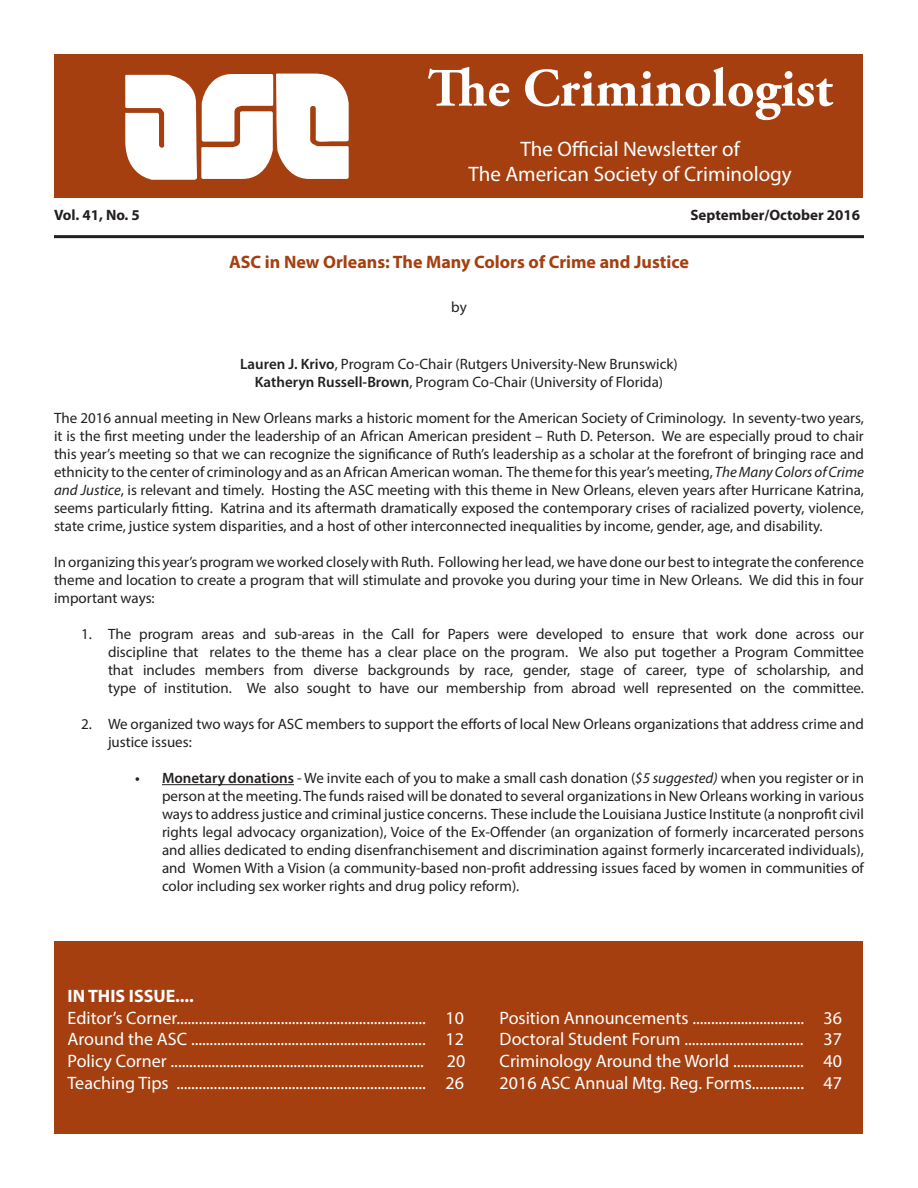
<style>
.page{position:relative;width:918px;height:1188px;background:#fff}
.page>*{position:absolute;margin:0;border:0;box-sizing:border-box;transform-origin:0 0}
.t1{font:700 54px "Adobe Garamond Pro";color:#fff}
.t2{font:21px/25.2px "Myriad Pro";color:#fff;text-align:center}
.t3{font:18px "Myriad Pro";color:#fff}
.t4{font:700 18px "Myriad Pro";color:#a53f0f}
.t5{font:700 18px "Myriad Pro";color:#fff}
.t6{font:15px/18px "Myriad Pro";color:#231f20;text-align:justify}
.t7{font:700 15px "Myriad Pro";color:#231f20}
.s1{font-weight:600}
.s2{font-style:italic}
</style>
<div class="page">
<div style="left:55px;top:55px;width:808px;height:143px;background:#a53f0f"></div>
<hr style="left:54px;top:235px;width:810px;height:3px;background:#231f20">
<hr style="left:162px;top:784px;width:132px;height:1px;background:#231f20">
<svg style="left:125px;top:73px;width:224px;height:107px;background:#efded6"></svg>
<div style="left:55px;top:942px;width:808px;height:192px;background:#a53f0f"></div>
<p class="t1" style="left:428px;top:57px;width:407px">The Criminologist</p>
<p class="t2" style="left:468px;top:136px;width:325px">The Official Newsletter of<br>The American Society of Criminology</p>
<p class="t7" style="left:54px;top:206px;width:87px">Vol. 41, No. 5</p>
<p class="t7" style="left:690px;top:206px;width:171px">September/October 2016</p>
<p class="t4" style="left:229px;top:251px;width:461px">ASC in New Orleans: The Many Colors of Crime and Justice</p>
<p class="t6" style="left:451px;top:297px;width:17px">by</p>
<p class="t6" style="left:240px;top:355px;width:439px"><span class="s1">Lauren J. Krivo</span>, Program Co-Chair (Rutgers University-New Brunswick)</p>
<p class="t6" style="left:255px;top:373px;width:410px"><span class="s1">Katheryn Russell-Brown</span>, Program Co-Chair (University of Florida)</p>
<p class="t6" style="left:54px;top:409px;width:812px">The 2016 annual meeting in New Orleans marks a historic moment for the American Society of Criminology. In seventy-two years, it is the first meeting under the leadership of an African American president – Ruth D. Peterson. We are especially proud to chair this year’s meeting so that we can recognize the significance of Ruth’s leadership as a scholar at the forefront of bringing race and ethnicity to the center of criminology and as an African American woman. The theme for this year’s meeting, <span class="s2">The Many Colors of Crime and Justice</span>, is relevant and timely. Hosting the ASC meeting with this theme in New Orleans, eleven years after Hurricane Katrina, seems particularly fitting. Katrina and its aftermath dramatically exposed the contemporary crises of racialized poverty, violence, state crime, justice system disparities, and a host of other interconnected inequalities by income, gender, age, and disability.</p>
<p class="t6" style="left:54px;top:553px;width:812px">In organizing this year’s program we worked closely with Ruth. Following her lead, we have done our best to integrate the conference theme and location to create a program that will stimulate and provoke you during your time in New Orleans. We did this in four important ways:</p>
<p class="t6" style="left:108px;top:625px;width:758px;text-indent:-27px">1. The program areas and sub-areas in the Call for Papers were developed to ensure that work done across our discipline that relates to the theme has a clear place on the program. We also put together a Program Committee that includes members from diverse backgrounds by race, gender, stage of career, type of scholarship, and type of institution. We also sought to have our membership from abroad well represented on the committee.</p>
<p class="t6" style="left:108px;top:715px;width:758px;text-indent:-27px">2. We organized two ways for ASC members to support the efforts of local New Orleans organizations that address crime and justice issues:</p>
<p class="t6" style="left:162px;top:769px;width:704px;text-indent:-27px"><span class="s1">• Monetary donations</span> - We invite each of you to make a small cash donation (<span class="s2">$5 suggested)</span> when you register or in person at the meeting. The funds raised will be donated to several organizations in New Orleans working in various ways to address justice and criminal justice concerns. These include the Louisiana Justice Institute (a nonprofit civil rights legal advocacy organization), Voice of the Ex-Offender (an organization of formerly incarcerated persons and allies dedicated to ending disenfranchisement and discrimination against formerly incarcerated individuals), and Women With a Vision (a community-based non-profit addressing issues faced by women in communities of color including sex worker rights and drug policy reform).</p>
<p class="t5" style="left:68px;top:984px;width:128px">IN THIS ISSUE....</p>
<p class="t3" style="left:68px;top:1007px;width:398px">Editor’s Corner................................................................... 10</p>
<p class="t3" style="left:500px;top:1007px;width:344px">Position Announcements .............................. 36</p>
<p class="t3" style="left:68px;top:1028px;width:398px">Around the ASC ............................................................... 12</p>
<p class="t3" style="left:500px;top:1028px;width:344px">Doctoral Student Forum ................................ 37</p>
<p class="t3" style="left:68px;top:1050px;width:358px">Policy Corner ....................................................................</p>
<p class="t3" style="left:447px;top:1050px;width:20px">20</p>
<p class="t3" style="left:500px;top:1050px;width:344px">Criminology Around the World ................... 40</p>
<p class="t3" style="left:68px;top:1072px;width:398px">Teaching Tips ................................................................... 26</p>
<p class="t3" style="left:500px;top:1072px;width:344px">2016 ASC Annual Mtg. Reg. Forms.............. 47</p>
</div>
